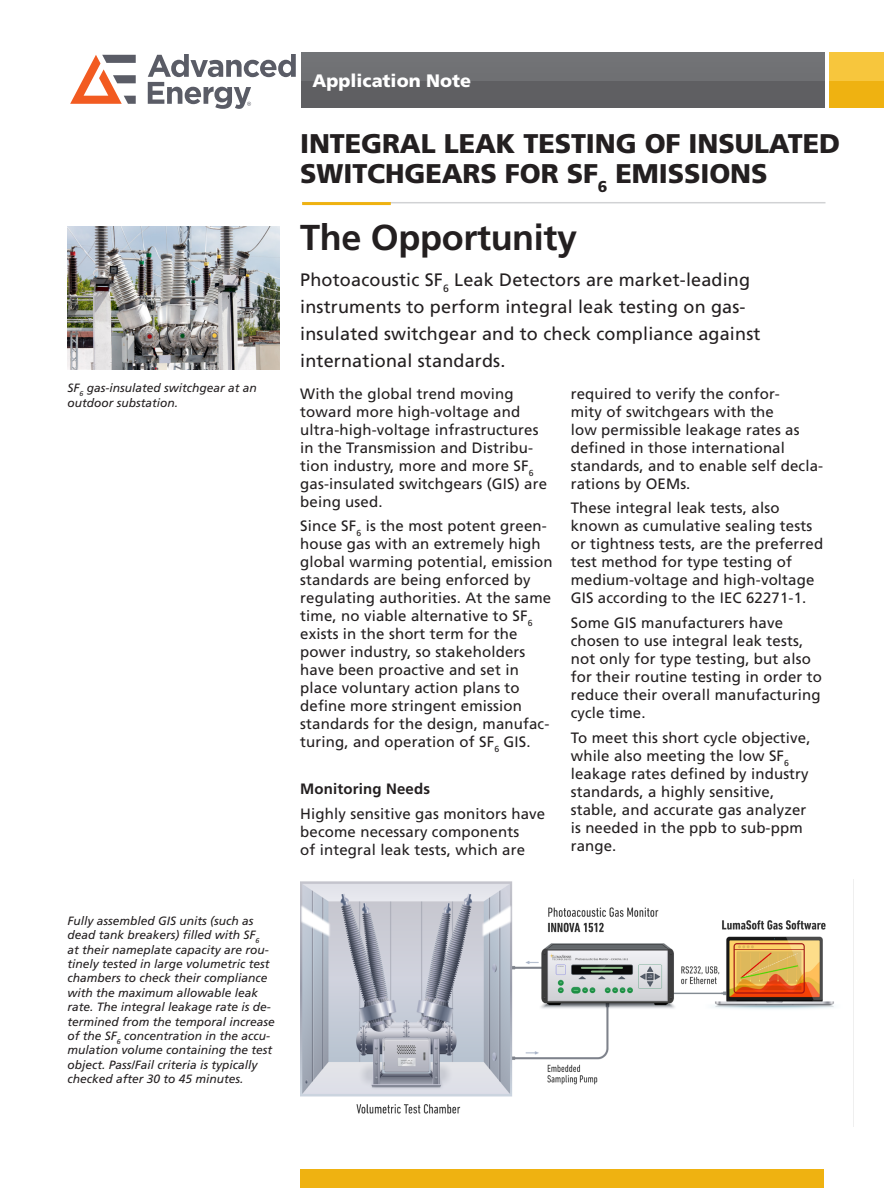
<style>
.page{position:relative;width:893px;height:1188px;background:#fff}
.page>*{position:absolute;margin:0;border:0;box-sizing:border-box;transform-origin:0 0}
.H0_Header{font:700 36px "Frutiger LT Std";letter-spacing:-.01em;color:#231f20}
.Sub_Heading_2{font:900 27px/30px "Frutiger LT Std";letter-spacing:-.005em;color:#231f20}
.Paragraph_Text{font:18px/27px "Frutiger LT Std";letter-spacing:.01em;color:#231f20}
.Header_White{font:900 18px "Frutiger LT Std";color:#fff}
.Column_Text{font:15px/18px "Frutiger LT Std";letter-spacing:.01em;color:#231f20}
.Column_Text-2{font:700 15px "Frutiger LT Std";letter-spacing:.01em;color:#231f20}
.t1{font:italic 12px/14.4px "Frutiger LT Std";color:#231f20}
</style>
<div class="page">
<img style="left:300px;top:879px;width:554px;height:248px">
<div style="left:302px;top:53px;width:523px;height:55px;background:linear-gradient(to right,#68686b,#68686b)"></div>
<svg style="left:829px;top:53px;width:55px;height:55px;background:#f3bc27"></svg>
<hr style="left:302px;top:202px;width:523px;height:1px;background:#d1d2d4">
<hr style="left:302px;top:202px;width:89px;height:3px;background:#efb211">
<img style="left:68px;top:226px;width:212px;height:144px">
<div style="left:300px;top:1169px;width:524px;height:19px;background:#efb211"></div>
<svg style="left:70px;top:55px;width:66px;height:49px"></svg>
<svg style="left:148px;top:54px;width:148px;height:55px"></svg>
<p class="t1" style="left:68px;top:381px;width:191px">SF<sub>6</sub> gas-insulated switchgear at an outdoor substation.</p>
<p class="t1" style="left:68px;top:914px;width:209px">Fully assembled GIS units (such as dead tank breakers) filled with SF<sub>6<br></sub>at their nameplate capacity are rou&shy;tinely tested in large volumetric test chambers to check their compliance with the maximum allowable leak rate. The integral leakage rate is de&shy;termined from the temporal increase of the SF<sub>6</sub> concentration in the accu&shy;mulation volume containing the test object. Pass/Fail criteria is typically checked after 30 to 45 minutes.</p>
<p class="Header_White" style="left:313px;top:70px;width:160px">Application Note</p>
<p class="Sub_Heading_2" style="left:300px;top:129px;width:541px">INTEGRAL LEAK TESTING OF INSULATED<br>SWITCHGEARS FOR SF<sub>6</sub> EMISSIONS</p>
<p class="H0_Header" style="left:300px;top:216px;width:279px">The Opportunity</p>
<p class="Paragraph_Text" style="left:300px;top:266px;width:462px">Photoacoustic SF<sub>6</sub> Leak Detectors are market-leading instruments to perform integral leak testing on gas&shy;insulated switchgear and to check compliance against international standards.</p>
<p class="Column_Text" style="left:300px;top:384px;width:248px">With the global trend moving toward more high-voltage and ultra-high-voltage infrastructures in the Transmission and Distribu&shy;tion industry, more and more SF<sub>6 </sub>gas-insulated switchgears (GIS) are being used.</p>
<p class="Column_Text" style="left:300px;top:517px;width:254px">Since SF<sub>6</sub> is the most potent green&shy;house gas with an extremely high global warming potential, emission standards are being enforced by regulating authorities. At the same time, no viable alternative to SF<sub>6 </sub>exists in the short term for the power industry, so stakeholders have been proactive and set in place voluntary action plans to define more stringent emission standards for the design, manufac&shy;turing, and operation of SF<sub>6</sub> GIS.</p>
<p class="Column_Text-2" style="left:300px;top:780px;width:131px">Monitoring Needs</p>
<p class="Column_Text" style="left:300px;top:804px;width:247px">Highly sensitive gas monitors have become necessary components<br>of integral leak tests, which are</p>
<p class="Column_Text" style="left:571px;top:384px;width:254px">required to verify the confor-<br>mity of switchgears with the<br>low permissible leakage rates as defined in those international standards, and to enable self decla&shy;rations by OEMs.</p>
<p class="Column_Text" style="left:571px;top:499px;width:254px">These integral leak tests, also known as cumulative sealing tests or tightness tests, are the preferred test method for type testing of medium-voltage and high-voltage GIS according to the IEC 62271-1.</p>
<p class="Column_Text" style="left:571px;top:614px;width:253px">Some GIS manufacturers have chosen to use integral leak tests, not only for type testing, but also for their routine testing in order to reduce their overall manufacturing cycle time.</p>
<p class="Column_Text" style="left:571px;top:729px;width:241px">To meet this short cycle objective, while also meeting the low SF<sub>6 </sub>leakage rates defined by industry standards, a highly sensitive, stable, and accurate gas analyzer is needed in the ppb to sub-ppm range.</p>
</div>
